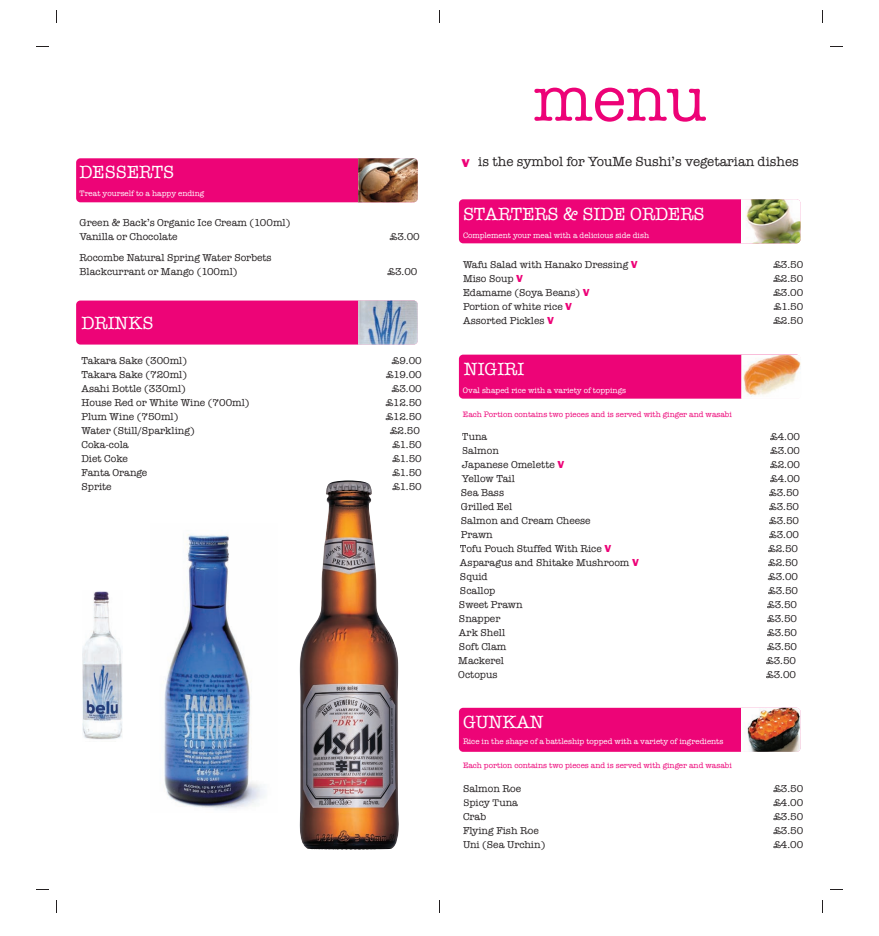
<style>
.page{position:relative;width:879px;height:936px;background:#fff}
.page>*{position:absolute;margin:0;border:0;box-sizing:border-box;transform-origin:0 0}
.t1{font:63.7px "American Typewriter";color:#ed0277}
.t2{font:18px "American Typewriter";color:#fff}
.t3{font:13.5px "American Typewriter";color:#231f20}
.t4{font:10.2px/14px "American Typewriter";color:#231f20}
.t5{font:8px "American Typewriter";color:#fff}
.t6{font:8px "American Typewriter";color:#ed0277}
.s1{font-family:"Franklin Gothic";font-weight:800;font-size:15.3px;color:#ed0277}
.s2{font-family:"Franklin Gothic";font-weight:800;color:#ed0277}
</style>
<div class="page">
<svg style="left:439px;top:11px;width:1px;height:12px"></svg>
<svg style="left:822px;top:11px;width:1px;height:12px"></svg>
<img style="left:164px;top:534px;width:101px;height:276px">
<img style="left:299px;top:480px;width:97px;height:369px">
<img style="left:82px;top:591px;width:41px;height:149px">
<div style="left:76px;top:158px;width:342px;height:44px;background:#ed0477;border-radius:4px"></div>
<img style="left:358px;top:158px;width:60px;height:44px">
<div style="left:76px;top:300px;width:342px;height:44px;background:#ed0477;border-radius:4px"></div>
<img style="left:358px;top:300px;width:60px;height:44px">
<div style="left:459px;top:199px;width:341px;height:44px;background:#ed0477;border-radius:4px"></div>
<img style="left:741px;top:199px;width:59px;height:44px">
<div style="left:459px;top:354px;width:341px;height:44px;background:#ed0477;border-radius:4px"></div>
<img style="left:741px;top:355px;width:60px;height:44px">
<div style="left:459px;top:707px;width:341px;height:44px;background:#ed0477;border-radius:4px"></div>
<img style="left:741px;top:707px;width:59px;height:44px">
<h2 class="t2" style="left:80px;top:162px;width:96px">DESSERTS</h2>
<p class="t5" style="left:80px;top:189px;width:126px">Treat yourself to a happy ending</p>
<p class="t4" style="left:80px;top:215px;width:212px">Green &amp; Back’s Organic Ice Cream (100ml)<br>Vanilla or Chocolate</p>
<p class="t4" style="left:80px;top:250px;width:194px">Rocombe Natural Spring Water Sorbets<br>Blackcurrant or Mango (100ml)</p>
<p class="t4" style="left:390px;top:229px;width:31px">£3.00</p>
<p class="t4" style="left:388px;top:264px;width:31px">£3.00</p>
<h2 class="t2" style="left:81px;top:312px;width:74px">DRINKS</h2>
<p class="t4" style="left:81px;top:353px;width:107px">Takara Sake (300ml)</p>
<p class="t4" style="left:392px;top:353px;width:31px">£9.00</p>
<p class="t4" style="left:81px;top:367px;width:107px">Takara Sake (720ml)</p>
<p class="t4" style="left:386px;top:367px;width:37px">£19.00</p>
<p class="t4" style="left:81px;top:381px;width:106px">Asahi Bottle (330ml)</p>
<p class="t4" style="left:392px;top:381px;width:31px">£3.00</p>
<p class="t4" style="left:81px;top:395px;width:170px">House Red or White Wine (700ml)</p>
<p class="t4" style="left:386px;top:395px;width:37px">£12.50</p>
<p class="t4" style="left:81px;top:409px;width:98px">Plum Wine (750ml)</p>
<p class="t4" style="left:386px;top:409px;width:37px">£12.50</p>
<p class="t4" style="left:81px;top:423px;width:115px">Water (Still/Sparkling)</p>
<p class="t4" style="left:390px;top:423px;width:31px">£2.50</p>
<p class="t4" style="left:81px;top:437px;width:49px">Coka-cola</p>
<p class="t4" style="left:392px;top:437px;width:31px">£1.50</p>
<p class="t4" style="left:81px;top:451px;width:48px">Diet Coke</p>
<p class="t4" style="left:392px;top:451px;width:31px">£1.50</p>
<p class="t4" style="left:81px;top:465px;width:67px">Fanta Orange</p>
<p class="t4" style="left:392px;top:465px;width:31px">£1.50</p>
<p class="t4" style="left:81px;top:479px;width:32px">Sprite</p>
<p class="t4" style="left:392px;top:479px;width:31px">£1.50</p>
<h1 class="t1" style="left:533px;top:63px;width:174px">menu</h1>
<h3 class="t3" style="left:461px;top:154px;width:339px"><span class="s1">v</span> is the symbol for YouMe Sushi’s vegetarian dishes</h3>
<h2 class="t2" style="left:463px;top:203px;width:243px">STARTERS &amp; SIDE ORDERS</h2>
<p class="t5" style="left:463px;top:230px;width:188px">Complement your meal with a delicious side dish</p>
<p class="t4" style="left:463px;top:257px;width:176px">Wafu Salad with Hanako Dressing <span class="s2">V</span></p>
<p class="t4" style="left:773px;top:257px;width:31px">£3.50</p>
<p class="t4" style="left:463px;top:271px;width:61px">Miso Soup <span class="s2">V</span></p>
<p class="t4" style="left:773px;top:271px;width:31px">£2.50</p>
<p class="t4" style="left:463px;top:285px;width:128px">Edamame (Soya Beans) <span class="s2">V</span></p>
<p class="t4" style="left:773px;top:285px;width:31px">£3.00</p>
<p class="t4" style="left:463px;top:299px;width:111px">Portion of white rice <span class="s2">V</span></p>
<p class="t4" style="left:774px;top:299px;width:31px">£1.50</p>
<p class="t4" style="left:463px;top:313px;width:92px">Assorted Pickles <span class="s2">V</span></p>
<p class="t4" style="left:773px;top:313px;width:31px">£2.50</p>
<h2 class="t2" style="left:464px;top:358px;width:62px">NIGIRI</h2>
<p class="t5" style="left:463px;top:385px;width:164px">Oval shaped rice with a variety of toppings</p>
<p class="t6" style="left:463px;top:409px;width:270px">Each Portion contains two pieces and is served with ginger and wasabi</p>
<p class="t4" style="left:462px;top:429px;width:27px">Tuna</p>
<p class="t4" style="left:770px;top:429px;width:31px">£4.00</p>
<p class="t4" style="left:462px;top:443px;width:38px">Salmon</p>
<p class="t4" style="left:770px;top:443px;width:31px">£3.00</p>
<p class="t4" style="left:462px;top:457px;width:104px">Japanese Omelette <span class="s2">V</span></p>
<p class="t4" style="left:770px;top:457px;width:31px">£2.00</p>
<p class="t4" style="left:462px;top:471px;width:54px">Yellow Tail</p>
<p class="t4" style="left:770px;top:471px;width:31px">£4.00</p>
<p class="t4" style="left:461px;top:485px;width:45px">Sea Bass</p>
<p class="t4" style="left:769px;top:485px;width:31px">£3.50</p>
<p class="t4" style="left:461px;top:499px;width:53px">Grilled Eel</p>
<p class="t4" style="left:769px;top:499px;width:31px">£3.50</p>
<p class="t4" style="left:461px;top:513px;width:131px">Salmon and Cream Cheese</p>
<p class="t4" style="left:769px;top:513px;width:31px">£3.50</p>
<p class="t4" style="left:461px;top:527px;width:33px">Prawn</p>
<p class="t4" style="left:769px;top:527px;width:31px">£3.00</p>
<p class="t4" style="left:460px;top:541px;width:153px">Tofu Pouch Stuffed With Rice <span class="s2">V</span></p>
<p class="t4" style="left:768px;top:541px;width:31px">£2.50</p>
<p class="t4" style="left:460px;top:555px;width:180px">Asparagus and Shitake Mushroom <span class="s2">V</span></p>
<p class="t4" style="left:768px;top:555px;width:31px">£2.50</p>
<p class="t4" style="left:460px;top:569px;width:29px">Squid</p>
<p class="t4" style="left:768px;top:569px;width:31px">£3.00</p>
<p class="t4" style="left:460px;top:583px;width:37px">Scallop</p>
<p class="t4" style="left:768px;top:583px;width:31px">£3.50</p>
<p class="t4" style="left:459px;top:597px;width:65px">Sweet Prawn</p>
<p class="t4" style="left:767px;top:597px;width:31px">£3.50</p>
<p class="t4" style="left:459px;top:611px;width:43px">Snapper</p>
<p class="t4" style="left:767px;top:611px;width:31px">£3.50</p>
<p class="t4" style="left:459px;top:625px;width:48px">Ark Shell</p>
<p class="t4" style="left:767px;top:625px;width:31px">£3.50</p>
<p class="t4" style="left:459px;top:639px;width:49px">Soft Clam</p>
<p class="t4" style="left:767px;top:639px;width:31px">£3.50</p>
<p class="t4" style="left:458px;top:653px;width:47px">Mackerel</p>
<p class="t4" style="left:766px;top:653px;width:31px">£3.50</p>
<p class="t4" style="left:458px;top:667px;width:41px">Octopus</p>
<p class="t4" style="left:766px;top:667px;width:31px">£3.00</p>
<h2 class="t2" style="left:463px;top:711px;width:82px">GUNKAN</h2>
<p class="t5" style="left:463px;top:736px;width:262px">Rice in the shape of a battleship topped with a variety of ingredients</p>
<p class="t6" style="left:463px;top:760px;width:270px">Each portion contains two pieces and is served with ginger and wasabi</p>
<p class="t4" style="left:463px;top:782px;width:60px">Salmon Roe</p>
<p class="t4" style="left:773px;top:782px;width:31px">£3.50</p>
<p class="t4" style="left:463px;top:796px;width:57px">Spicy Tuna</p>
<p class="t4" style="left:773px;top:796px;width:31px">£4.00</p>
<p class="t4" style="left:463px;top:810px;width:25px">Crab</p>
<p class="t4" style="left:773px;top:810px;width:31px">£3.50</p>
<p class="t4" style="left:463px;top:824px;width:77px">Flying Fish Roe</p>
<p class="t4" style="left:773px;top:824px;width:31px">£3.50</p>
<p class="t4" style="left:463px;top:838px;width:84px">Uni (Sea Urchin)</p>
<p class="t4" style="left:773px;top:838px;width:31px">£4.00</p>
</div>
